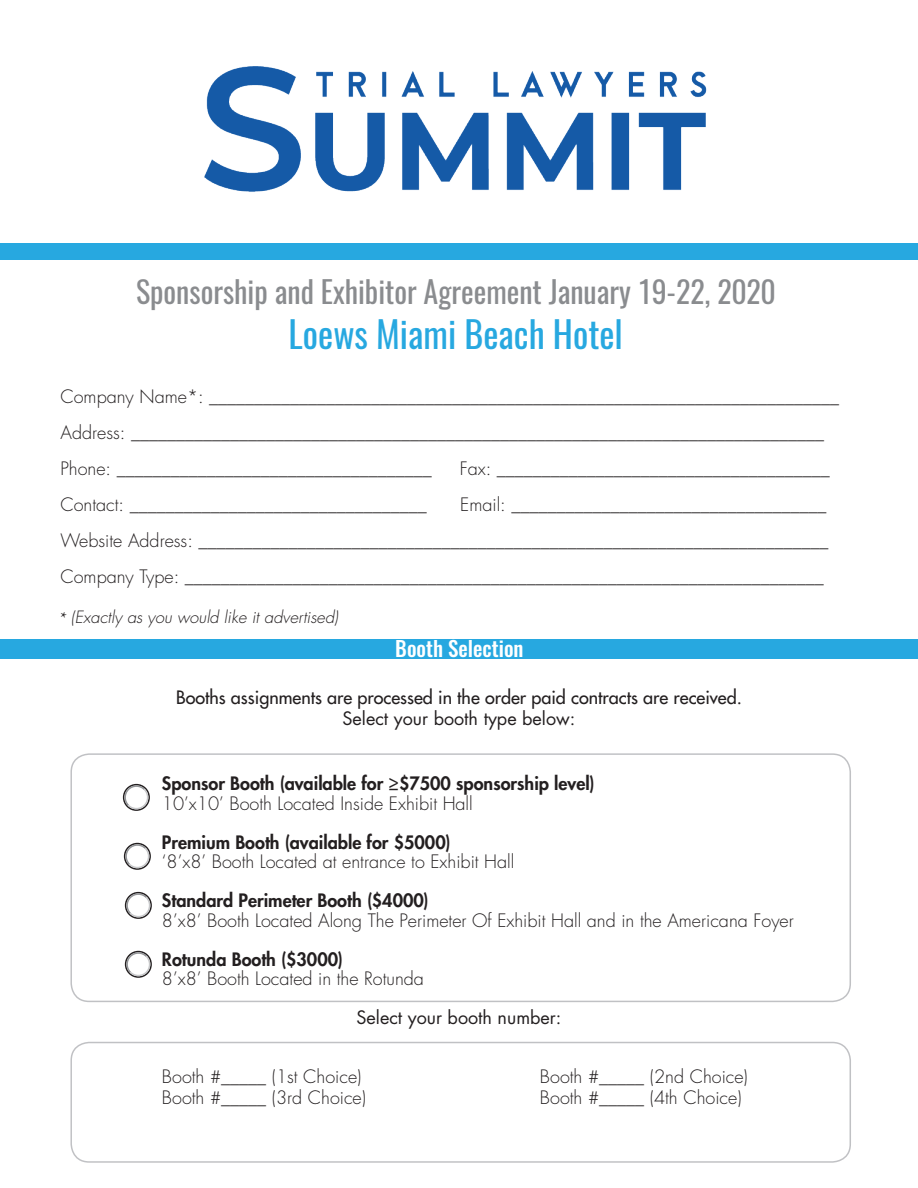
<style>
.page{position:relative;width:918px;height:1188px;background:#fff}
.page>*{position:absolute;margin:0;border:0;box-sizing:border-box;transform-origin:0 0}
.t1{font:36px "Oswald";color:#27a8e0}
.t2{font:30px "Oswald";color:#8a8c8f}
.t3{font:500 21px "Oswald";color:#fff}
.t4{font:300 18px/36px "Futura Std";color:#231f20}
.t5{font:800 18px "Futura Std";color:#231f20}
.t6{font:500 18px "Futura Std";color:#231f20}
.t7{font:18px "Futura Std";color:#231f20}
.t8{font:italic 300 16.5px "Futura Std";color:#231f20}
.s1{font-family:"Minion Pro";font-weight:400;font-style:normal}
</style>
<div class="page">
<div style="left:70px;top:1042px;width:781px;height:121px;border:2px solid #acadb1;border-radius:18px"></div>
<div style="left:0;top:243px;width:918px;height:16px;background:#27a8e0"></div>
<div style="left:0;top:639px;width:918px;height:20px;background:#27a8e0"></div>
<div style="left:70px;top:753px;width:781px;height:249px;border:2px solid #acadb1;border-radius:18px"></div>
<img style="left:204px;top:66px;width:503px;height:126px">
<div style="left:123px;top:784px;width:27px;height:27px;border:1px solid #231f20;border-radius:50%"></div>
<svg style="left:123px;top:785px;width:27px;height:25px"></svg>
<div style="left:124px;top:843px;width:27px;height:27px;border:1px solid #231f20;border-radius:50%"></div>
<svg style="left:124px;top:844px;width:27px;height:25px"></svg>
<div style="left:125px;top:892px;width:27px;height:27px;border:1px solid #231f20;border-radius:50%"></div>
<svg style="left:125px;top:893px;width:27px;height:25px"></svg>
<div style="left:125px;top:951px;width:27px;height:27px;border:1px solid #231f20;border-radius:50%"></div>
<svg style="left:125px;top:952px;width:27px;height:25px"></svg>
<h2 class="t2" style="left:136px;top:265px;width:641px">Sponsorship and Exhibitor Agreement January 19-22, 2020</h2>
<h1 class="t1" style="left:289px;top:302px;width:336px">Loews Miami Beach Hotel</h1>
<p class="t4" style="left:60px;top:379px;width:780px">Company Name*: ______________________________________________________________________<br>Address: _____________________________________________________________________________<br>Phone: ___________________________________</p>
<p class="t4" style="left:460px;top:451px;width:372px">Fax: _____________________________________</p>
<p class="t4" style="left:60px;top:487px;width:770px;text-align:justify;text-indent:400px">Email: ___________________________________ Website Address: ______________________________________________________________________ Company Type: _______________________________________________________________________</p>
<p class="t8" style="left:60px;top:607px;width:279px"><span class="s1">*</span> (Exactly as you would like it advertised)</p>
<p class="t3" style="left:395px;top:637px;width:130px">Booth Selection</p>
<p class="t6" style="left:176px;top:686px;width:567px">Booths assignments are processed in the order paid contracts are received.</p>
<p class="t7" style="left:343px;top:707px;width:234px">Select your booth type below:</p>
<p class="t4" style="left:60px;top:487px;width:368px">Contact: _________________________________</p>
<p class="t5" style="left:162px;top:772px;width:434px">Sponsor Booth (available for ≥$7500 sponsorship level)</p>
<p class="t4" style="left:162px;top:786px;width:312px">10’x10’ Booth Located Inside Exhibit Hall</p>
<p class="t5" style="left:162px;top:831px;width:290px">Premium Booth (available for $5000)</p>
<p class="t4" style="left:162px;top:844px;width:354px">‘8’x8’ Booth Located at entrance to Exhibit Hall</p>
<p class="t5" style="left:162px;top:889px;width:268px">Standard Perimeter Booth ($4000)</p>
<p class="t4" style="left:162px;top:903px;width:633px">8’x8’ Booth Located Along The Perimeter Of Exhibit Hall and in the Americana Foyer</p>
<p class="t5" style="left:162px;top:948px;width:183px">Rotunda Booth ($3000)</p>
<p class="t4" style="left:162px;top:961px;width:264px">8’x8’ Booth Located in the Rotunda</p>
<p class="t7" style="left:357px;top:1006px;width:206px">Select your booth number:</p>
<p class="t4" style="left:162px;top:1059px;width:201px">Booth #_____ (1st Choice)</p>
<p class="t4" style="left:540px;top:1059px;width:209px">Booth #_____ (2nd Choice)</p>
<p class="t4" style="left:162px;top:1080px;width:206px">Booth #_____ (3rd Choice)</p>
<p class="t4" style="left:540px;top:1080px;width:203px">Booth #_____ (4th Choice)</p>
</div>
